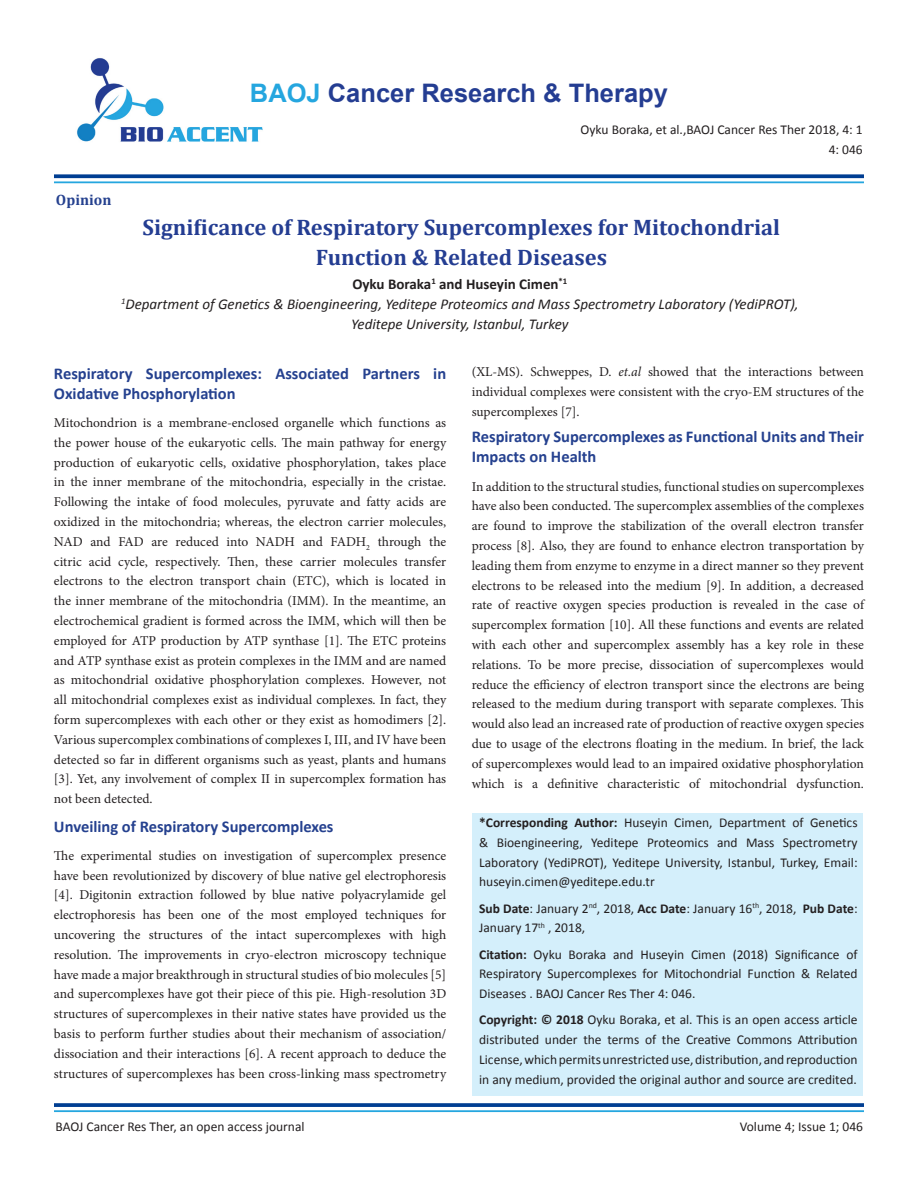
<style>
.page{position:relative;width:918px;height:1188px;background:#fff}
.page>*{position:absolute;margin:0;border:0;box-sizing:border-box;transform-origin:0 0}
.t1{font:700 25.5px "Arial";color:#243d92}
.t2{font:700 22.5px/30px "Cambria";color:#243d92;text-align:center}
.t3{font:700 16.5px/19.8px "Calibri";color:#25418f}
.t4{font:italic 15px/19.8px "Calibri";color:#231f20;text-align:center}
.t5{font:700 15px "Calibri";color:#231f20}
.t6{font:700 15px "Cambria";color:#25418f}
.t7{font:13.5px/19.8px "Minion Pro";color:#231f20;text-align:justify}
.t8{font:13.5px/19.8px "Calibri";color:#231f20;text-align:justify}
.s1{color:#25a6df}
.s2{font-style:italic}
.s3{font-weight:700}
</style>
<div class="page">
<img style="left:77px;top:58px;width:186px;height:84px">
<svg style="left:54px;top:174px;width:810px;height:4px;background:#18509c"></svg>
<hr style="left:54px;top:181px;width:810px;height:2px;background:#25a6df">
<svg style="left:54px;top:1103px;width:810px;height:4px;background:#0f4998"></svg>
<hr style="left:54px;top:1110px;width:810px;height:2px;background:#25a6df">
<div style="left:473px;top:813px;width:390px;height:282px;background:#d4effb"></div>
<h1 class="t1" style="left:250px;top:76px;width:420px"><span class="s1">BAOJ</span> Cancer Research &amp; Therapy</h1>
<p class="t8" style="left:581px;top:120px;width:284px;text-align:right">Oyku Boraka, et al.,BAOJ Cancer Res Ther 2018, 4: 1<br>4: 046</p>
<p class="t6" style="left:56px;top:189px;width:57px">Opinion</p>
<p class="t2" style="left:142px;top:212px;width:639px">Significance of Respiratory Supercomplexes for Mitochondrial<br>Function &amp; Related Diseases</p>
<p class="t5" style="left:352px;top:274px;width:217px">Oyku Boraka<sup>1</sup> and Huseyin Cimen<sup>*1</sup></p>
<p class="t4" style="left:121px;top:293px;width:679px"><sup>1</sup>Department of Genetics &amp; Bioengineering, Yeditepe Proteomics and Mass Spectrometry Laboratory (YediPROT),<br>Yeditepe University, Istanbul, Turkey</p>
<p class="t3" style="left:54px;top:364px;width:394px">Respiratory Supercomplexes: Associated Partners in<br>Oxidative Phosphorylation</p>
<p class="t7" style="left:54px;top:413px;width:394px">Mitochondrion is a membrane-enclosed organelle which functions as the power house of the eukaryotic cells. The main pathway for energy production of eukaryotic cells, oxidative phosphorylation, takes place in the inner membrane of the mitochondria, especially in the cristae.<br>Following the intake of food molecules, pyruvate and fatty acids are oxidized in the mitochondria; whereas, the electron carrier molecules, NAD and FAD are reduced into NADH and FADH<sub>2</sub> through the citric acid cycle, respectively. Then, these carrier molecules transfer electrons to the electron transport chain (ETC), which is located in the inner membrane of the mitochondria (IMM). In the meantime, an electrochemical gradient is formed across the IMM, which will then be employed for ATP production by ATP synthase [1]. The ETC proteins and ATP synthase exist as protein complexes in the IMM and are named as mitochondrial oxidative phosphorylation complexes. However, not all mitochondrial complexes exist as individual complexes. In fact, they form supercomplexes with each other or they exist as homodimers [2].<br>Various supercomplex combinations of complexes I, III, and IV have been detected so far in different organisms such as yeast, plants and humans [3]. Yet, any involvement of complex II in supercomplex formation has not been detected.</p>
<p class="t3" style="left:54px;top:816px;width:281px">Unveiling of Respiratory Supercomplexes</p>
<p class="t7" style="left:54px;top:846px;width:394px">The experimental studies on investigation of supercomplex presence have been revolutionized by discovery of blue native gel electrophoresis [4]. Digitonin extraction followed by blue native polyacrylamide gel electrophoresis has been one of the most employed techniques for uncovering the structures of the intact supercomplexes with high resolution. The improvements in cryo-electron microscopy technique have made a major breakthrough in structural studies of bio molecules [5] and supercomplexes have got their piece of this pie. High-resolution 3D structures of supercomplexes in their native states have provided us the basis to perform further studies about their mechanism of association/ dissociation and their interactions [6]. A recent approach to deduce the structures of supercomplexes has been cross-linking mass spectrometry</p>
<p class="t7" style="left:472px;top:362px;width:394px">(XL-MS). Schweppes, D. <span class="s2">et.al</span> showed that the interactions between individual complexes were consistent with the cryo-EM structures of the supercomplexes [7].</p>
<p class="t3" style="left:472px;top:427px;width:394px">Respiratory Supercomplexes as Functional Units and Their<br>Impacts on Health</p>
<p class="t7" style="left:472px;top:476px;width:394px">In addition to the structural studies, functional studies on supercomplexes have also been conducted. The supercomplex assemblies of the complexes are found to improve the stabilization of the overall electron transfer process [8]. Also, they are found to enhance electron transportation by leading them from enzyme to enzyme in a direct manner so they prevent electrons to be released into the medium [9]. In addition, a decreased rate of reactive oxygen species production is revealed in the case of supercomplex formation [10]. All these functions and events are related with each other and supercomplex assembly has a key role in these relations. To be more precise, dissociation of supercomplexes would reduce the efficiency of electron transport since the electrons are being released to the medium during transport with separate complexes. This would also lead an increased rate of production of reactive oxygen species due to usage of the electrons floating in the medium. In brief, the lack of supercomplexes would lead to an impaired oxidative phosphorylation which is a definitive characteristic of mitochondrial dysfunction.</p>
<p class="t8" style="left:479px;top:813px;width:380px"><span class="s3">*Corresponding Author:</span> Huseyin Cimen, Department of Genetics &amp; Bioengineering, Yeditepe Proteomics and Mass Spectrometry Laboratory (YediPROT), Yeditepe University, Istanbul, Turkey, Email: huseyin.cimen@yeditepe.edu.tr</p>
<p class="t8" style="left:479px;top:898px;width:380px"><span class="s3">Sub Date</span>: January 2<sup>nd</sup>, 2018, <span class="s3">Acc Date</span>: January 16<sup>th</sup>, 2018, <span class="s3">Pub Date</span>:<br>January 17<sup>th</sup> , 2018,</p>
<p class="t8" style="left:479px;top:944px;width:380px"><span class="s3">Citation:</span> Oyku Boraka and Huseyin Cimen (2018) Significance of Respiratory Supercomplexes for Mitochondrial Function &amp; Related Diseases . BAOJ Cancer Res Ther 4: 046.</p>
<p class="t8" style="left:479px;top:1010px;width:380px"><span class="s3">Copyright: © 2018</span> Oyku Boraka, et al. This is an open access article distributed under the terms of the Creative Commons Attribution License, which permits unrestricted use, distribution, and reproduction in any medium, provided the original author and source are credited.</p>
<p class="t8" style="left:56px;top:1117px;width:251px">BAOJ Cancer Res Ther, an open access journal</p>
<p class="t8" style="left:740px;top:1117px;width:125px">Volume 4; Issue 1; 046</p>
</div>
